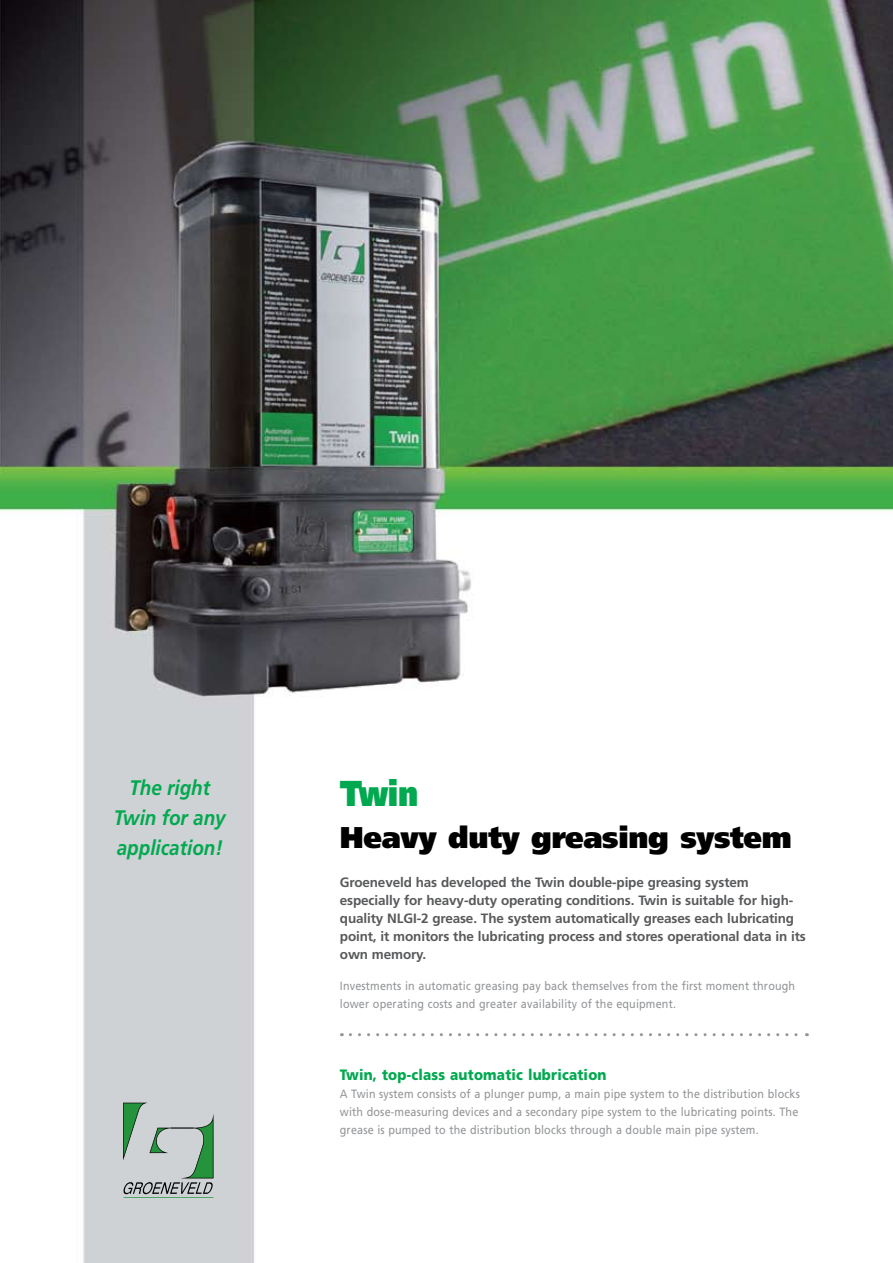
<style>
.page{position:relative;width:893px;height:1263px;background:#fff}
.page>*{position:absolute;margin:0;border:0;box-sizing:border-box;transform-origin:0 0}
.t1{font:900 36px "Frutiger";color:#00a94f;scale:.82 1}
.t2{font:900 30px "Frutiger";letter-spacing:-.01em;color:#000}
.t3{font:italic 700 21px/30px "Frutiger";color:#00a94f;text-align:center;scale:.9 1}
.t4{font:900 15px "Frutiger";letter-spacing:.015em;color:#00a94f;scale:.9 1}
.t5{font:700 13.5px/18px "Frutiger";letter-spacing:-.01em;color:#58595b}
.t6{font:12px/18px "Frutiger";letter-spacing:.015em;color:#939598;scale:.9 1}
</style>
<div class="page">
<img style="left:0;top:0;width:893px;height:1263px">
<svg style="left:123px;top:1103px;width:90px;height:95px;background:#a5b8ae"></svg>
<svg style="left:350px;top:1033px;width:457px;height:3px"></svg>
<h3 class="t3" style="left:114px;top:772px;width:126px">The right<br>Twin for any application!</h3>
<h1 class="t1" style="left:340px;top:771px;width:97px">Twin</h1>
<h2 class="t2" style="left:340px;top:819px;width:453px">Heavy duty greasing system</h2>
<p class="t5" style="left:340px;top:873px;width:467px">Groeneveld has developed the Twin double-pipe greasing system especially for heavy-duty operating conditions. Twin is suitable for high&shy;quality NLGI-2 grease. The system automatically greases each lubricating point, it monitors the lubricating process and stores operational data in its own memory.</p>
<p class="t6" style="left:340px;top:977px;width:507px">Investments in automatic greasing pay back themselves from the first moment through lower operating costs and greater availability of the equipment.</p>
<p class="t4" style="left:340px;top:1066px;width:298px">Twin, top-class automatic lubrication</p>
<p class="t6" style="left:340px;top:1085px;width:513px">A Twin system consists of a plunger pump, a main pipe system to the distribution blocks with dose-measuring devices and a secondary pipe system to the lubricating points. The grease is pumped to the distribution blocks through a double main pipe system.</p>
</div>
